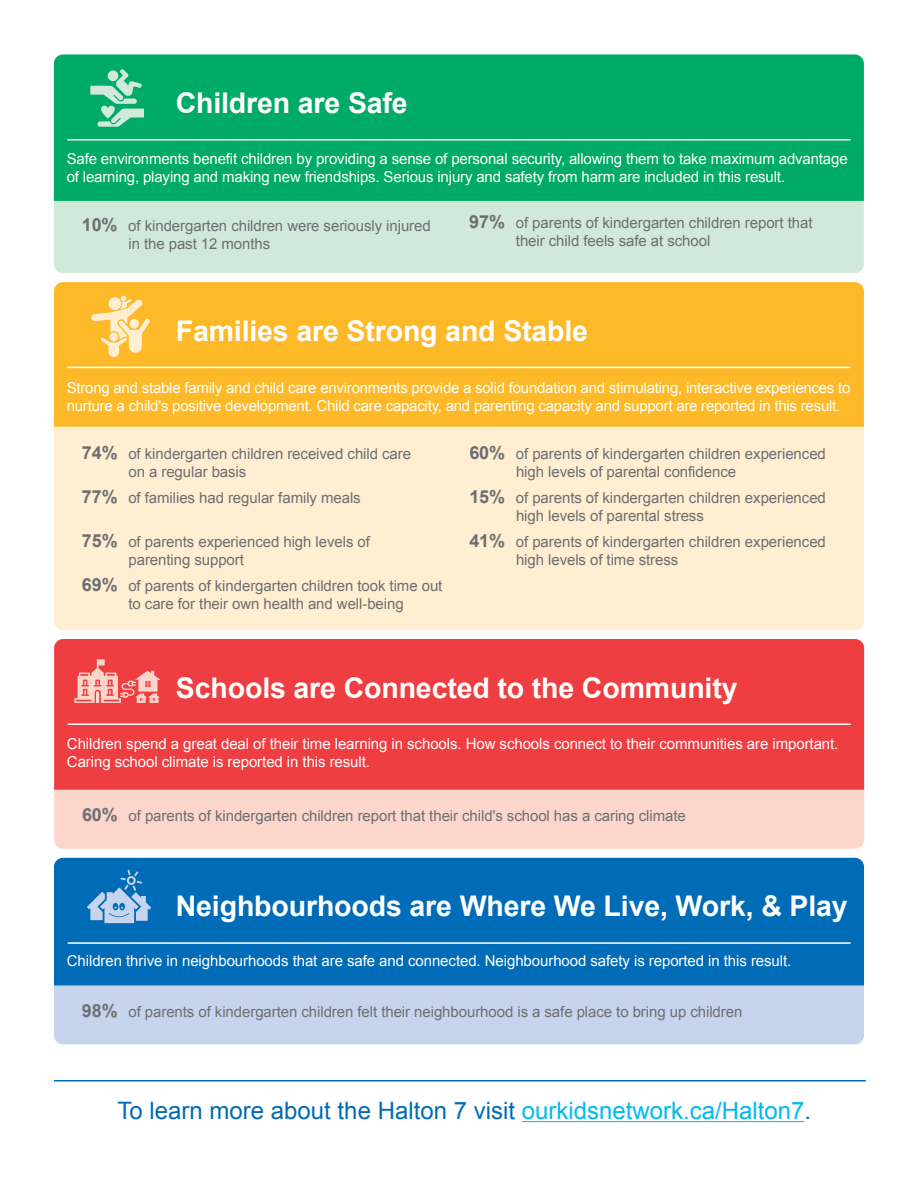
<style>
.page{position:relative;width:918px;height:1188px;background:#fff}
.page>*{position:absolute;margin:0;border:0;box-sizing:border-box;transform-origin:0 0}
.t1{font:700 28.5px "Arial";letter-spacing:-.005em;color:#fff}
.t2{font:24px "Arial";color:#006bb6}
.t3{font:15px/18px "Arial";letter-spacing:-.005em;color:#6d6e71}
.t4{font:15px/18px "Arial";letter-spacing:-.01em;color:#fff}
.s1{font-weight:700;font-size:18px}
.s2{color:#00b9f1}
</style>
<div class="page">
<hr style="left:522px;top:1121px;width:283px;height:1px;background:#00b9f1">
<hr style="left:54px;top:1080px;width:812px;height:2px;background:#006bb6">
<div style="left:54px;top:55px;width:810px;height:218px;background:#d0e9da;border-radius:9px"></div>
<div style="left:54px;top:55px;width:810px;height:146px;background:#00ab67"></div>
<hr style="left:67px;top:139px;width:783px;height:2px;background:#fff">
<svg style="left:90px;top:68px;width:54px;height:59px"></svg>
<div style="left:54px;top:282px;width:810px;height:348px;background:#ffeed1;border-radius:9px"></div>
<div style="left:54px;top:282px;width:810px;height:145px;background:#fdb927"></div>
<hr style="left:68px;top:367px;width:783px;height:1px;background:#fff">
<svg style="left:91px;top:296px;width:59px;height:61px"></svg>
<div style="left:54px;top:639px;width:810px;height:210px;background:#fcd6cb;border-radius:9px"></div>
<div style="left:54px;top:639px;width:810px;height:151px;background:#ef3e42"></div>
<hr style="left:68px;top:723px;width:783px;height:2px;background:#fff">
<svg style="left:74px;top:659px;width:86px;height:44px"></svg>
<div style="left:54px;top:858px;width:810px;height:186px;background:#c7d4ed;border-radius:9px"></div>
<div style="left:54px;top:858px;width:810px;height:127px;background:#006bb6"></div>
<hr style="left:68px;top:942px;width:783px;height:2px;background:#fff">
<svg style="left:87px;top:870px;width:64px;height:53px"></svg>
<p class="t1" style="left:176px;top:84px;width:234px">Children are Safe</p>
<p class="t4" style="left:67px;top:150px;width:783px">Safe environments benefit children by providing a sense of personal security, allowing them to take maximum advantage of learning, playing and making new friendships. Serious injury and safety from harm are included in this result.</p>
<p class="t3" style="left:128px;top:217px;width:304px;text-indent:-47px"><span class="s1">10%</span> of kindergarten children were seriously injured in the past 12 months</p>
<p class="t3" style="left:516px;top:214px;width:298px;text-indent:-47px"><span class="s1">97%</span> of parents of kindergarten children report that their child feels safe at school</p>
<p class="t1" style="left:176px;top:312px;width:414px">Families are Strong and Stable</p>
<p class="t4" style="left:67px;top:379px;width:785px">Strong and stable family and child care environments provide a solid foundation and stimulating, interactive experiences to nurture a child's positive development. Child care capacity, and parenting capacity and support are reported in this result.</p>
<p class="t3" style="left:128px;top:445px;width:284px;text-indent:-47px"><span class="s1">74%</span> of kindergarten children received child care on a regular basis</p>
<p class="t3" style="left:82px;top:489px;width:280px"><span class="s1">77%</span> of families had regular family meals</p>
<p class="t3" style="left:128px;top:533px;width:243px;text-indent:-47px"><span class="s1">75%</span> of parents experienced high levels of parenting support</p>
<p class="t3" style="left:82px;top:577px;width:362px;text-align:center"><span class="s1">69%</span> of parents of kindergarten children took time out to care for their own health and well-being</p>
<p class="t3" style="left:516px;top:445px;width:311px;text-indent:-47px"><span class="s1">60%</span> of parents of kindergarten children experienced high levels of parental confidence</p>
<p class="t3" style="left:516px;top:489px;width:311px;text-indent:-47px"><span class="s1">15%</span> of parents of kindergarten children experienced high levels of parental stress</p>
<p class="t3" style="left:516px;top:533px;width:311px;text-indent:-47px"><span class="s1">41%</span> of parents of kindergarten children experienced high levels of time stress</p>
<p class="t1" style="left:176px;top:669px;width:563px">Schools are Connected to the Community</p>
<p class="t4" style="left:67px;top:735px;width:773px">Children spend a great deal of their time learning in schools. How schools connect to their communities are important.<br>Caring school climate is reported in this result.</p>
<p class="t3" style="left:82px;top:807px;width:605px"><span class="s1">60%</span> of parents of kindergarten children report that their child's school has a caring climate</p>
<p class="t1" style="left:176px;top:888px;width:673px">Neighbourhoods are Where We Live, Work, &amp; Play</p>
<p class="t4" style="left:67px;top:952px;width:726px">Children thrive in neighbourhoods that are safe and connected. Neighbourhood safety is reported in this result.</p>
<p class="t3" style="left:82px;top:1003px;width:662px"><span class="s1">98%</span> of parents of kindergarten children felt their neighbourhood is a safe place to bring up children</p>
<p class="t2" style="left:118px;top:1094px;width:695px">To learn more about the Halton 7 visit <span class="s2">ourkidsnetwork.ca/Halton7</span>.</p>
</div>
